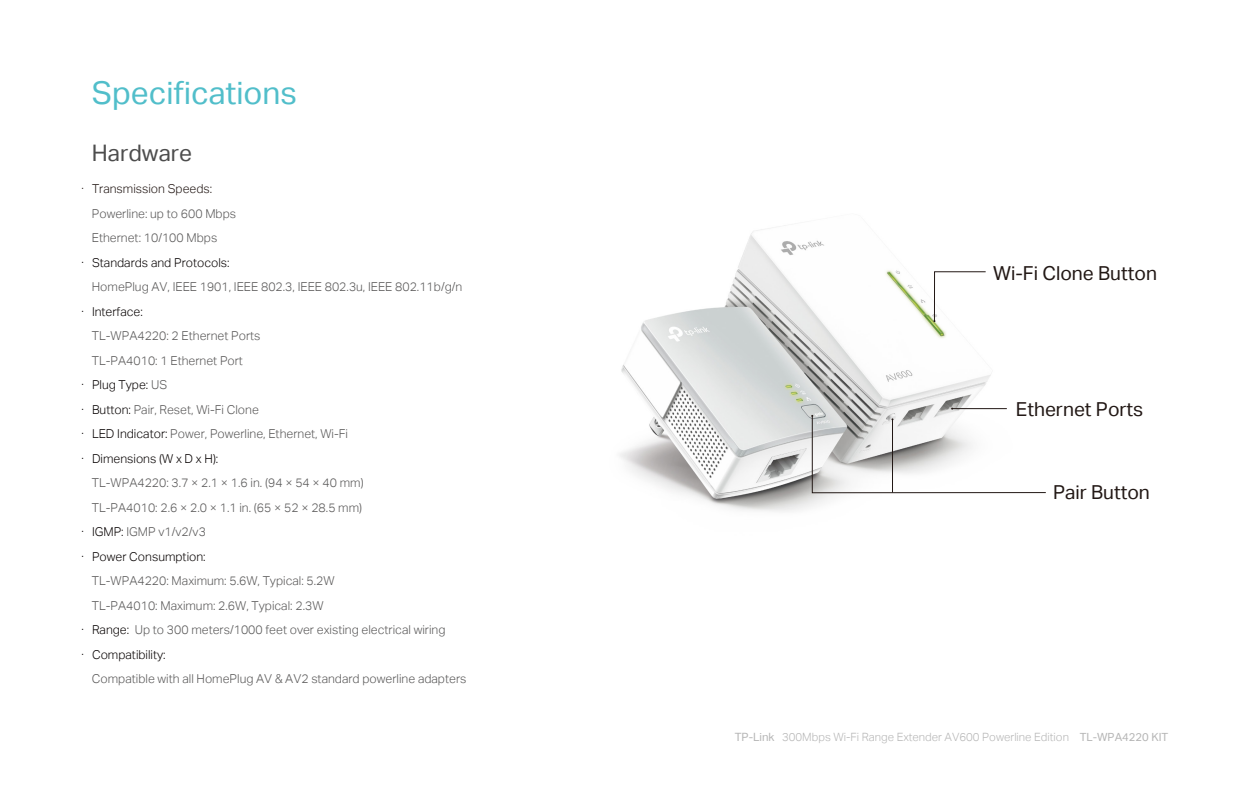
<style>
.page{position:relative;width:1260px;height:788px;background:#fff}
.page>*{position:absolute;margin:0;border:0;box-sizing:border-box;transform-origin:0 0}
.t1{font:31.5px "TP Link Aktiv Regular";color:#51beca}
.t2{font:22.75px "TP Link Aktiv Regular";color:#4d4d4d}
.t3{font:19.25px "TP Link Aktiv Regular";color:#221815}
.t4{font:12.25px/24.5px "TP Link Aktiv Light";color:#585757}
.t5{font:12.25px "TP Link Aktiv Light";color:#060001}
.t6{font:12.25px "TP Link Aktiv Light";color:#221714}
.t7{font:11.38px "TP Link Aktiv Light";color:#b5b5b5}
.s1{color:#585757}
.s2{color:#060001}
.s3{color:#575757}
.s4{font-family:"TP Link Aktiv Regular"}
.s5{font-family:"TP Link Aktiv Regular";font-size:11.2px}
</style>
<div class="page">
<img style="left:620px;top:225px;width:426px;height:287px">
<svg style="left:933px;top:271px;width:53px;height:51px"></svg>
<hr style="left:952px;top:408px;width:55px;height:1px;background:#221815">
<svg style="left:811px;top:415px;width:235px;height:78px"></svg>
<h1 class="t1" style="left:92px;top:75px;width:207px">Specifications</h1>
<h2 class="t2" style="left:92px;top:140px;width:102px">Hardware</h2>
<p class="t6" style="left:81px;top:182px;width:133px">· Transmission Speeds:</p>
<p class="t4" style="left:92px;top:201px;width:146px">Powerline: up to 600 Mbps<br>Ethernet: 10/100 Mbps</p>
<p class="t5" style="left:81px;top:255px;width:150px">· Standards and Protocols:</p>
<p class="t4" style="left:92px;top:275px;width:372px">HomePlug AV, IEEE 1901, IEEE 802.3, IEEE 802.3u, IEEE 802.11b/g/n</p>
<p class="t5" style="left:81px;top:304px;width:63px">· Interface:</p>
<p class="t4" style="left:92px;top:324px;width:170px">TL-WPA4220: 2 Ethernet Ports</p>
<p class="t4" style="left:92px;top:348px;width:153px">TL-PA4010: 1 Ethernet Port</p>
<p class="t5" style="left:81px;top:378px;width:87px">· Plug Type: <span class="s1">US</span></p>
<p class="t4" style="left:81px;top:397px;width:179px"><span class="s2">· Button:</span> Pair, Reset, Wi-Fi Clone</p>
<p class="t4" style="left:81px;top:422px;width:268px"><span class="s2">· LED Indicator:</span> Power, Powerline, Ethernet, Wi-Fi</p>
<p class="t5" style="left:81px;top:451px;width:139px">· Dimensions (W x D x H):</p>
<p class="t4" style="left:92px;top:471px;width:273px">TL-WPA4220: 3.7 × 2.1 × 1.6 in. (94 × 54 × 40 mm)</p>
<p class="t4" style="left:92px;top:495px;width:272px">TL-PA4010: 2.6 × 2.0 × 1.1 in. (65 × 52 × 28.5 mm)</p>
<p class="t4" style="left:81px;top:520px;width:126px"><span class="s2">· IGMP:</span> IGMP v1/v2/v3</p>
<p class="t5" style="left:81px;top:549px;width:126px">· Power Consumption:</p>
<p class="t4" style="left:92px;top:569px;width:244px">TL-WPA4220: Maximum: 5.6W, Typical: 5.2W</p>
<p class="t4" style="left:92px;top:593px;width:233px">TL-PA4010: Maximum: 2.6W, Typical: 2.3W</p>
<p class="t4" style="left:81px;top:618px;width:366px"><span class="s2">· Range:</span> Up to 300 meters<span class="s3">/1000 feet</span> over existing electrical wiring</p>
<p class="t5" style="left:81px;top:647px;width:86px">· Compatibility:</p>
<p class="t4" style="left:92px;top:667px;width:376px">Compatible with all HomePlug AV &amp; AV2 standard powerline adapters</p>
<h3 class="t3" style="left:993px;top:262px;width:165px">Wi-Fi Clone Button</h3>
<h3 class="t3" style="left:1016px;top:398px;width:129px">Ethernet Ports</h3>
<h3 class="t3" style="left:1053px;top:481px;width:98px">Pair Button</h3>
<p class="t7" style="left:735px;top:730px;width:435px"><span class="s4">TP-Link</span> 300Mbps Wi-Fi Range Extender AV600 Powerline Edition <span class="s5">TL-WPA4220 KIT</span></p>
</div>
